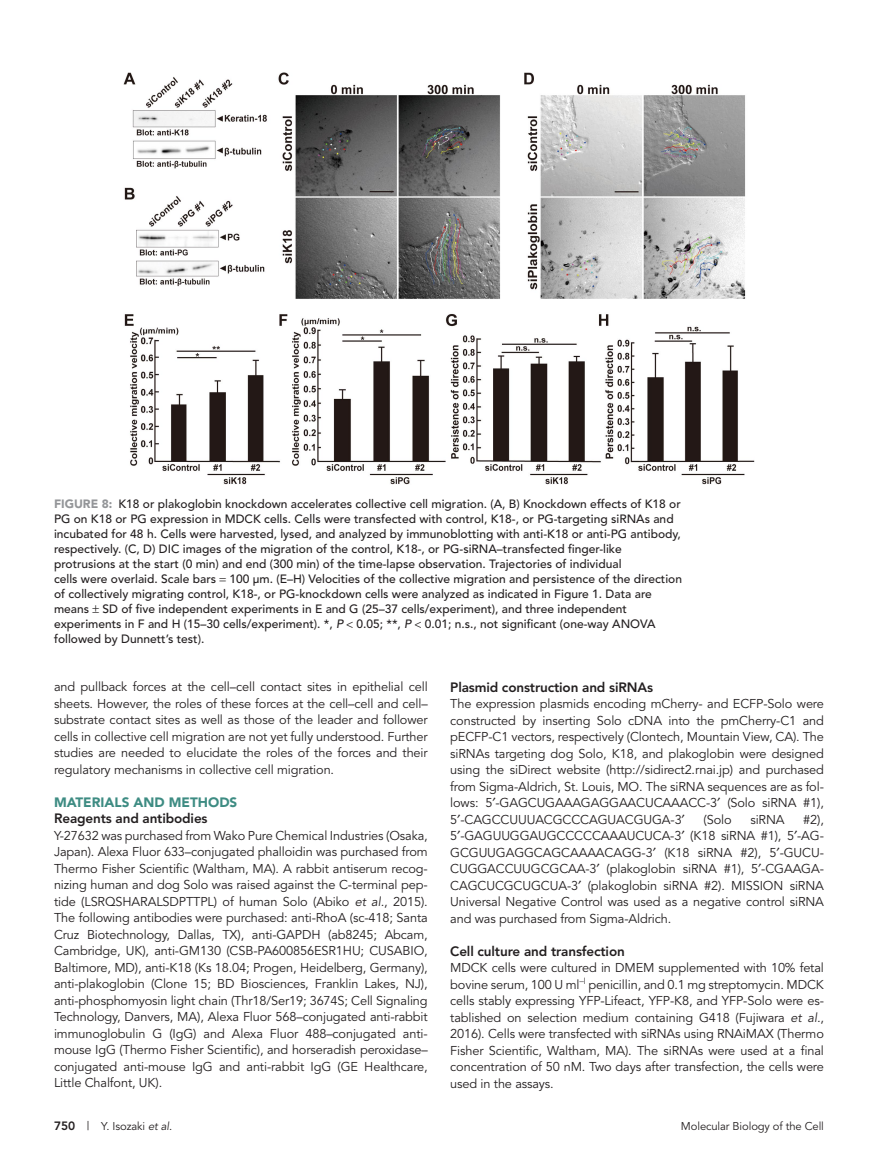
<style>
.page{position:relative;width:878px;height:1175px;background:#fff}
.page>*{position:absolute;margin:0;border:0;box-sizing:border-box;transform-origin:0 0}
.H2afterH1{font:800 13.5px "Avenir";letter-spacing:-.01em;color:#231f20}
.t1{font:900 13.5px "Avenir";color:#3e8c83}
.ParaFL{font:12.75px/16.5px "Avenir";letter-spacing:-.01em;color:#231f20;text-align:justify}
.FigCaption_35_5p{font:500 12px/15px "Avenir";color:#231f20}
.t2{font:11.25px "Avenir";letter-spacing:-.01em;color:#231f20}
.s1{font-weight:900;color:#939598}
.s2{font-style:italic}
.s3{font-weight:800;font-size:12px}
.s4{font-size:12px}
</style>
<div class="page">
<img style="left:124px;top:72px;width:630px;height:412px">
<p class="FigCaption_35_5p" style="left:54px;top:497px;width:629px"><span class="s1">FIGURE 8:</span> K18 or plakoglobin knockdown accelerates collective cell migration. (A, B) Knockdown effects of K18 or PG on K18 or PG expression in MDCK cells. Cells were transfected with control, K18-, or PG-targeting siRNAs and incubated for 48 h. Cells were harvested, lysed, and analyzed by immunoblotting with anti-K18 or anti-PG antibody, respectively. (C, D) DIC images of the migration of the control, K18-, or PG-siRNA–transfected finger-like protrusions at the start (0 min) and end (300 min) of the time-lapse observation. Trajectories of individual<br>cells were overlaid. Scale bars 100 μm. (E–H) Velocities of the collective migration and persistence of the direction of collectively migrating control, K18-, or PG-knockdown cells were analyzed as indicated in Figure 1. Data are means SD of five independent experiments in E and G (25–37 cells/experiment), and three independent experiments in F and H (15–30 cells/experiment). *, <span class="s2">P</span> 0.05; **, <span class="s2">P</span> 0.01; n.s., not significant (one-way ANOVA followed by Dunnett’s test).</p>
<p class="ParaFL" style="left:54px;top:678px;width:375px">and pullback forces at the cell–cell contact sites in epithelial cell sheets. However, the roles of these forces at the cell–cell and cell– substrate contact sites as well as those of the leader and follower cells in collective cell migration are not yet fully understood. Further studies are needed to elucidate the roles of the forces and their regulatory mechanisms in collective cell migration.</p>
<h1 class="t1" style="left:54px;top:793px;width:185px">MATERIALS AND METHODS</h1>
<p class="H2afterH1" style="left:54px;top:810px;width:155px">Reagents and antibodies</p>
<p class="ParaFL" style="left:54px;top:827px;width:375px">Y-27632 was purchased from Wako Pure Chemical Industries (Osaka, Japan). Alexa Fluor 633–conjugated phalloidin was purchased from Thermo Fisher Scientific (Waltham, MA). A rabbit antiserum recog&shy;nizing human and dog Solo was raised against the C-terminal pep&shy;tide (LSRQSHARALSDPTTPL) of human Solo (Abiko <span class="s2">et al.</span>, 2015).<br>The following antibodies were purchased: anti-RhoA (sc-418; Santa Cruz Biotechnology, Dallas, TX), anti-GAPDH (ab8245; Abcam, Cambridge, UK), anti-GM130 (CSB-PA600856ESR1HU; CUSABIO, Baltimore, MD), anti-K18 (Ks 18.04; Progen, Heidelberg, Germany), anti-plakoglobin (Clone 15; BD Biosciences, Franklin Lakes, NJ), anti-phosphomyosin light chain (Thr18/Ser19; 3674S; Cell Signaling Technology, Danvers, MA), Alexa Fluor 568–conjugated anti-rabbit immunoglobulin G (IgG) and Alexa Fluor 488–conjugated anti&shy;mouse IgG (Thermo Fisher Scientific), and horseradish peroxidase– conjugated anti-mouse IgG and anti-rabbit IgG (GE Healthcare, Little Chalfont, UK).</p>
<h2 class="H2afterH1" style="left:450px;top:679px;width:204px">Plasmid construction and siRNAs</h2>
<p class="ParaFL" style="left:450px;top:695px;width:375px">The expression plasmids encoding mCherry- and ECFP-Solo were constructed by inserting Solo cDNA into the pmCherry-C1 and pECFP-C1 vectors, respectively (Clontech, Mountain View, CA). The siRNAs targeting dog Solo, K18, and plakoglobin were designed using the siDirect website (http://sidirect2.rnai.jp) and purchased from Sigma-Aldrich, St. Louis, MO. The siRNA sequences are as fol&shy;lows: 5 -GAGCUGAAAGAGGAACUCAAACC-3 (Solo siRNA #1), 5 -CAGCCUUUACGCCCAGUACGUGA-3</p>
<p class="ParaFL" style="left:703px;top:811px;width:30px">(Solo</p>
<p class="ParaFL" style="left:750px;top:811px;width:36px">siRNA</p>
<p class="ParaFL" style="left:450px;top:811px;width:375px;text-indent:353px">#2), 5 -GAGUUGGAUGCCCCCAAAUCUCA-3 (K18 siRNA #1), 5 -AG-GCGUUGAGGCAGCAAAACAGG-3 (K18 siRNA #2), 5 -GUCU-CUGGACCUUGCGCAA-3 (plakoglobin siRNA #1), 5 -CGAAGA-CAGCUCGCUGCUA-3 (plakoglobin siRNA #2). MISSION siRNA Universal Negative Control was used as a negative control siRNA and was purchased from Sigma-Aldrich.</p>
<h2 class="H2afterH1" style="left:450px;top:943px;width:176px">Cell culture and transfection</h2>
<p class="ParaFL" style="left:450px;top:959px;width:375px">MDCK cells were cultured in DMEM supplemented with 10% fetal bovine serum, 100 U ml−<sup>l</sup> penicillin, and 0.1 mg streptomycin. MDCK cells stably expressing YFP-Lifeact, YFP-K8, and YFP-Solo were es&shy;tablished on selection medium containing G418 (Fujiwara <span class="s2">et al.</span>, 2016). Cells were transfected with siRNAs using RNAiMAX (Thermo Fisher Scientific, Waltham, MA). The siRNAs were used at a final concentration of 50 nM. Two days after transfection, the cells were used in the assays.</p>
<p class="t2" style="left:54px;top:1119px;width:120px"><span class="s3">750</span> <span class="s4">|</span> Y. Isozaki <span class="s2">et al</span>.</p>
<p class="t2" style="left:681px;top:1119px;width:144px">Molecular Biology of the Cell</p>
</div>
